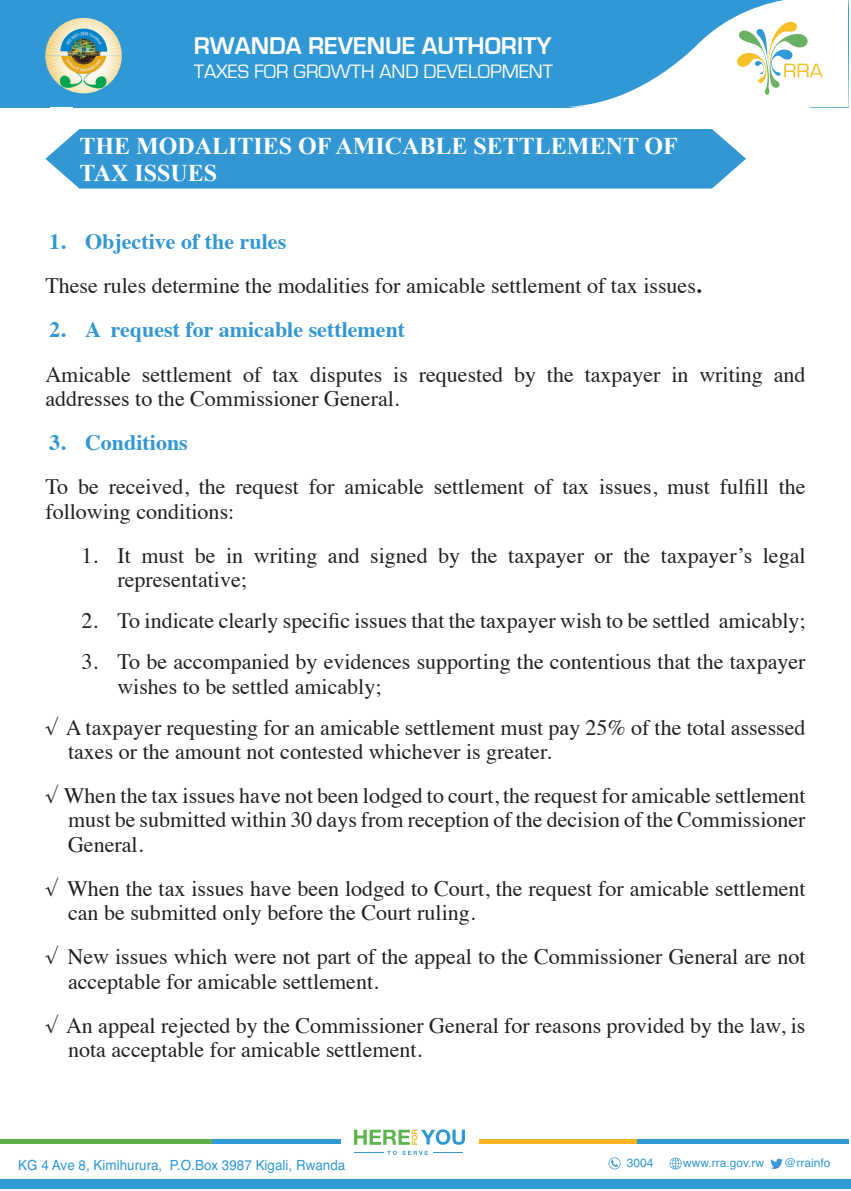
<style>
.page{position:relative;width:851px;height:1191px;background:#fff}
.page>*{position:absolute;margin:0;border:0;box-sizing:border-box;transform-origin:0 0}
.t1{font:700 25px "Eurostile";color:#fff}
.t2{font:700 24px/26.4px "Times New Roman";color:#fff}
.t3{font:22px/24.2px "Times";color:#231f20}
.t4{font:700 22px "Times";color:#3297d3}
.t5{font:20px "Eurostile";color:#fff}
.t6{font:14px "Helvetica";color:#3098d4;scale:.96 1}
.t7{font:12px "Helvetica";color:#3098d4}
.s1{font-weight:700;color:#3297d3}
.s2{font-weight:700}
.s3{font-size:20px}
</style>
<div class="page">
<div style="left:0;top:1179px;width:850px;height:9px;background:#3098d4"></div>
<div style="left:0;top:0;width:847px;height:107px;background:#3098d4"></div>
<div style="left:636px;top:1138px;width:212px;height:5px;background:#3098d4"></div>
<div style="left:211px;top:1138px;width:129px;height:5px;background:#3098d4"></div>
<div style="left:479px;top:1138px;width:157px;height:5px;background:#fab622"></div>
<div style="left:0;top:1138px;width:211px;height:5px;background:#5eaf4b"></div>
<svg style="left:770px;top:1158px;width:12px;height:11px"></svg>
<svg style="left:669px;top:1157px;width:12px;height:12px"></svg>
<svg style="left:608px;top:1157px;width:12px;height:12px"></svg>
<svg style="left:354px;top:1129px;width:111px;height:15px"></svg>
<svg style="left:354px;top:1150px;width:74px;height:5px"></svg>
<hr style="left:433px;top:1152px;width:30px;height:1px;background:#3997d3">
<svg style="left:563px;top:0;width:285px;height:108px"></svg>
<img style="left:45px;top:18px;width:77px;height:75px">
<svg style="left:45px;top:129px;width:701px;height:60px;background:#3e9dd5"></svg>
<p class="t1" style="left:194px;top:32px;width:359px">RWANDA REVENUE AUTHORITY</p>
<p class="t5" style="left:194px;top:61px;width:361px">TAXES FOR GROWTH AND DEVELOPMENT</p>
<p class="t2" style="left:79px;top:133px;width:600px">THE MODALITIES OF AMICABLE SETTLEMENT OF<br>TAX ISSUES</p>
<p class="t3" style="left:45px;top:218px;width:657px;line-height:44.2px"><span class="s1">1. Objective of the rules<br></span>These rules determine the modalities for amicable settlement of tax issues<span class="s2">.</span></p>
<p class="t4" style="left:49px;top:309px;width:357px">2. A request for amicable settlement</p>
<p class="t3" style="left:45px;top:360px;width:761px">Amicable settlement of tax disputes is requested by the taxpayer in writing and addresses to the Commissioner General.</p>
<p class="t4" style="left:49px;top:421px;width:140px">3. Conditions</p>
<p class="t3" style="left:45px;top:473px;width:761px">To be received, the request for amicable settlement of tax issues, must fulfill the following conditions:</p>
<p class="t3" style="left:117px;top:541px;width:689px;text-indent:-36px">1. It must be in writing and signed by the taxpayer or the taxpayer’s legal representative;</p>
<p class="t3" style="left:81px;top:607px;width:725px">2. To indicate clearly specific issues that the taxpayer wish to be settled amicably;</p>
<p class="t3" style="left:117px;top:648px;width:689px;text-indent:-36px">3. To be accompanied by evidences supporting the contentious that the taxpayer wishes to be settled amicably;</p>
<p class="t3" style="left:68px;top:713px;width:738px;text-indent:-23px"><span class="s3">√</span> A taxpayer requesting for an amicable settlement must pay 25% of the total assessed taxes or the amount not contested whichever is greater.</p>
<p class="t3" style="left:68px;top:782px;width:739px;text-align:justify;text-indent:-23px"><span class="s3">√</span> When the tax issues have not been lodged to court, the request for amicable settlement must be submitted within 30 days from reception of the decision of the Commissioner General.</p>
<p class="t3" style="left:68px;top:874px;width:739px;text-indent:-23px"><span class="s3">√</span> When the tax issues have been lodged to Court, the request for amicable settlement can be submitted only before the Court ruling.</p>
<p class="t3" style="left:68px;top:943px;width:738px;text-indent:-23px"><span class="s3">√</span> New issues which were not part of the appeal to the Commissioner General are not acceptable for amicable settlement.</p>
<p class="t3" style="left:68px;top:1011px;width:738px;text-indent:-23px"><span class="s3">√</span> An appeal rejected by the Commissioner General for reasons provided by the law, is nota acceptable for amicable settlement.</p>
<p class="t6" style="left:18px;top:1154px;width:342px">KG 4 Ave 8, Kimihurura, P.O.Box 3987 Kigali, Rwanda</p>
<p class="t7" style="left:626px;top:1153px;width:28px">3004</p>
<p class="t7" style="left:683px;top:1153px;width:82px">www.rra.gov.rw</p>
<p class="t7" style="left:784px;top:1153px;width:48px">@rrainfo</p>
</div>
